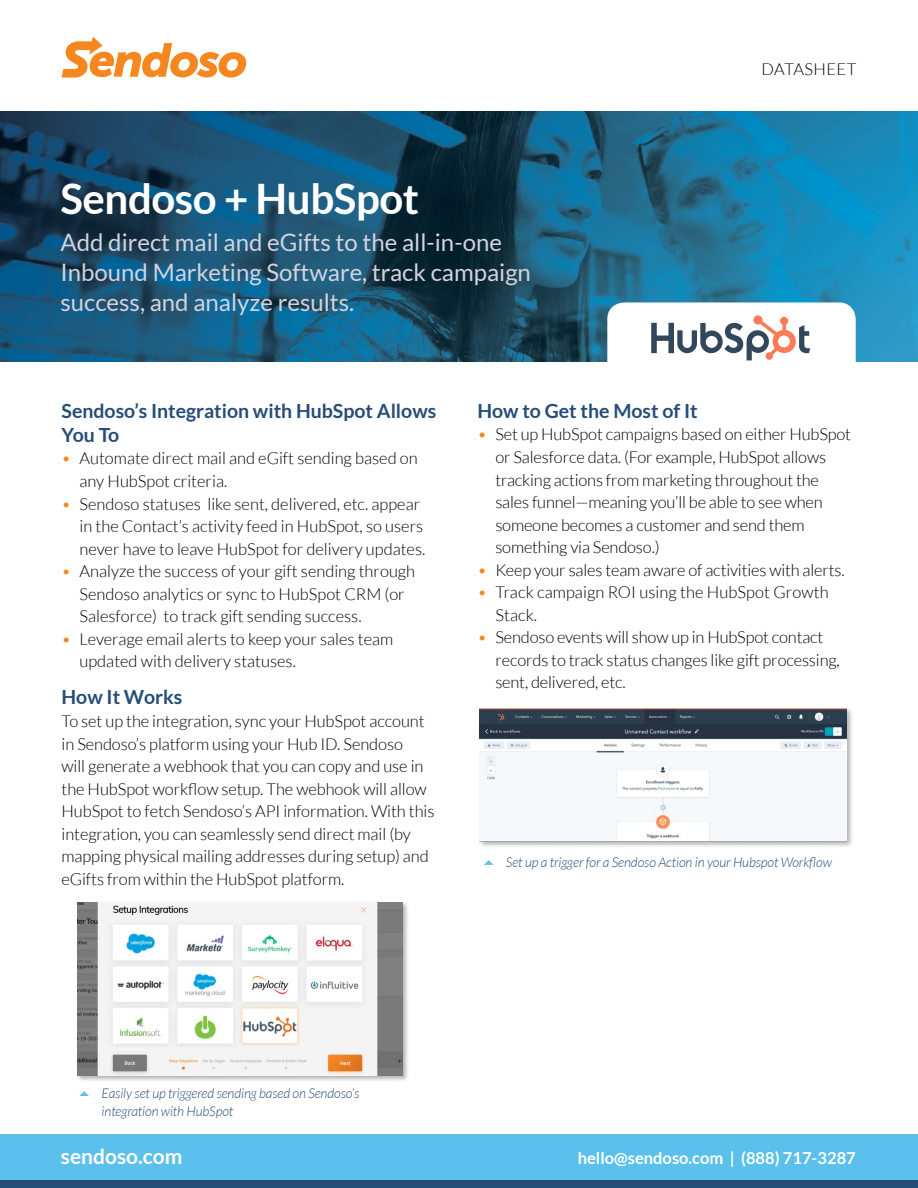
<style>
.page{position:relative;width:918px;height:1188px;background:#fff}
.page>*{position:absolute;margin:0;border:0;box-sizing:border-box;transform-origin:0 0}
.t1{font:700 42px "Lato";letter-spacing:-.01em;color:#fff}
.t2{font:24px/30px "Lato";color:#d2d3de}
.t3{font:700 21px "Lato";color:#fff}
.t4{font:700 19.5px/24px "Lato";color:#264d77}
.t5{font:300 16.5px/22.5px "Lato";letter-spacing:-.005em;color:#000}
.t6{font:700 16.5px "Lato";color:#fff}
.t7{font:300 16.5px "Lato";letter-spacing:.025em;color:#000}
.t8{font:italic 300 13.5px/18px "Lato";letter-spacing:-.01em;color:#264d77}
.s1{color:#f6871f}
</style>
<div class="page">
<div style="left:0;top:1135px;width:918px;height:53px;background:#5bc0eb"></div>
<img style="left:0;top:111px;width:918px;height:251px">
<svg style="left:62px;top:37px;width:184px;height:41px"></svg>
<div style="left:0;top:1181px;width:918px;height:7px;background:#264d77"></div>
<svg style="left:607px;top:302px;width:249px;height:60px"></svg>
<div style="left:76px;top:901px;width:333px;height:181px;background:#000;opacity:.3"></div>
<img style="left:77px;top:903px;width:325px;height:173px">
<svg style="left:80px;top:1091px;width:9px;height:5px"></svg>
<svg style="left:484px;top:860px;width:9px;height:5px"></svg>
<div style="left:478px;top:706px;width:376px;height:142px;background:#000;opacity:.3"></div>
<img style="left:480px;top:708px;width:367px;height:133px">
<h1 class="t1" style="left:60px;top:175px;width:360px">Sendoso + HubSpot</h1>
<h2 class="t2" style="left:60px;top:227px;width:472px">Add direct mail and eGifts to the all-in-one<br>Inbound Marketing Software, track campaign success, and analyze results.</h2>
<p class="t7" style="left:762px;top:60px;width:96px">DATASHEET</p>
<p class="t4" style="left:62px;top:399px;width:376px">Sendoso’s Integration with HubSpot Allows<br>You To</p>
<p class="t5" style="left:80px;top:447px;width:340px;text-indent:-18px"><span class="s1">•</span> Automate direct mail and eGift sending based on any HubSpot criteria.</p>
<p class="t5" style="left:80px;top:492px;width:347px;text-indent:-18px"><span class="s1">•</span> Sendoso statuses like sent, delivered, etc. appear in the Contact’s activity feed in HubSpot, so users never have to leave HubSpot for delivery updates.</p>
<p class="t5" style="left:80px;top:560px;width:337px;text-indent:-18px"><span class="s1">•</span> Analyze the success of your gift sending through<br>Sendoso analytics or sync to HubSpot CRM (or<br>Salesforce) to track gift sending success.</p>
<p class="t5" style="left:80px;top:627px;width:315px;text-indent:-18px"><span class="s1">•</span> Leverage email alerts to keep your sales team updated with delivery statuses.</p>
<p class="t4" style="left:62px;top:685px;width:122px">How It Works</p>
<p class="t5" style="left:62px;top:710px;width:374px">To set up the integration, sync your HubSpot account in Sendoso’s platform using your Hub ID. Sendoso<br>will generate a webhook that you can copy and use in the HubSpot workflow setup. The webhook will allow HubSpot to fetch Sendoso’s API information. With this integration, you can seamlessly send direct mail (by mapping physical mailing addresses during setup) and eGifts from within the HubSpot platform.</p>
<p class="t4" style="left:477px;top:399px;width:222px">How to Get the Most of It</p>
<p class="t5" style="left:495px;top:423px;width:357px;text-indent:-18px"><span class="s1">•</span> Set up HubSpot campaigns based on either HubSpot or Salesforce data. (For example, HubSpot allows tracking actions from marketing throughout the sales funnel—meaning you’ll be able to see when someone becomes a customer and send them something via Sendoso.)</p>
<p class="t5" style="left:477px;top:558px;width:369px"><span class="s1">•</span> Keep your sales team aware of activities with alerts.</p>
<p class="t5" style="left:495px;top:581px;width:335px;text-indent:-18px"><span class="s1">•</span> Track campaign ROI using the HubSpot Growth<br>Stack.</p>
<p class="t5" style="left:495px;top:626px;width:346px;text-indent:-18px"><span class="s1">•</span> Sendoso events will show up in HubSpot contact records to track status changes like gift processing, sent, delivered, etc.</p>
<p class="t8" style="left:506px;top:854px;width:327px">Set up a trigger for a Sendoso Action in your Hubspot Workflow</p>
<p class="t8" style="left:102px;top:1085px;width:259px">Easily set up triggered sending based on Sendoso’s integration with HubSpot</p>
<p class="t3" style="left:61px;top:1144px;width:123px">sendoso.com</p>
<p class="t6" style="left:578px;top:1149px;width:280px">hello@sendoso.com | (888) 717-3287</p>
</div>
